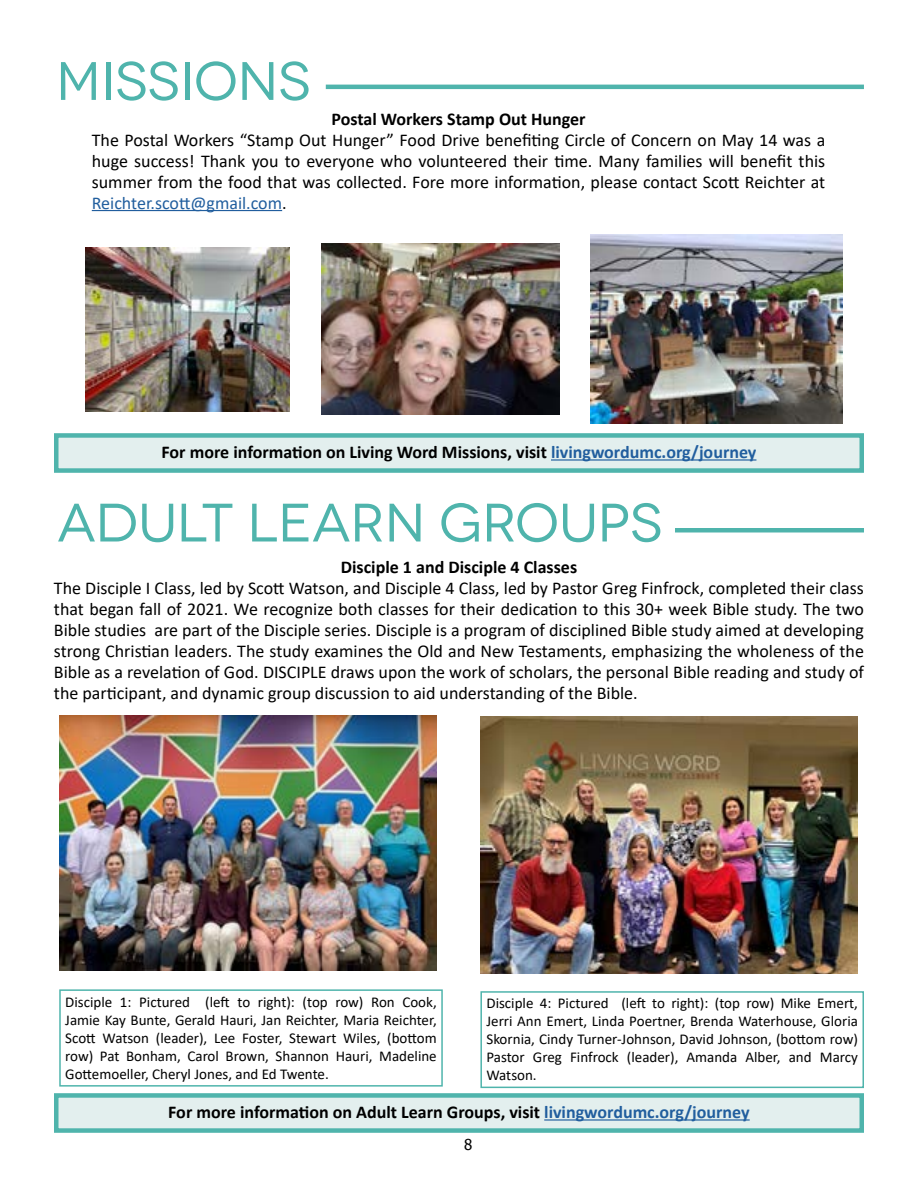
<style>
.page{position:relative;width:918px;height:1188px;background:#fff}
.page>*{position:absolute;margin:0;border:0;box-sizing:border-box;transform-origin:0 0}
.t1{font:54px "Novecentowide";color:#4fb4ac}
.t2{font:18px/21px "Calibri";color:#000;text-align:justify}
.t3{font:700 18px "Calibri";color:#000}
.t4{font:15px/18px "Calibri";color:#000;text-align:justify}
.t5{font:15px "Tahoma";color:#000}
.s1{color:#215e9e}
</style>
<div class="page">
<hr style="left:326px;top:85px;width:538px;height:4px;background:#4fb4ac">
<hr style="left:92px;top:210px;width:190px;height:1px;background:#215e9e">
<div style="left:56px;top:435px;width:806px;height:36px;background:#e3efee"></div>
<hr style="left:551px;top:459px;width:205px;height:2px;background:#215e9e">
<div style="left:54px;top:433px;width:810px;height:40px;border:4px solid #4fb4ac"></div>
<img style="left:86px;top:247px;width:204px;height:165px">
<img style="left:322px;top:244px;width:237px;height:171px">
<img style="left:591px;top:235px;width:252px;height:189px">
<hr style="left:675px;top:528px;width:189px;height:4px;background:#4fb4ac">
<img style="left:60px;top:715px;width:377px;height:256px">
<img style="left:481px;top:716px;width:377px;height:258px">
<div style="left:56px;top:1095px;width:806px;height:36px;background:#e3efee"></div>
<hr style="left:544px;top:1119px;width:206px;height:2px;background:#215e9e">
<div style="left:54px;top:1093px;width:810px;height:40px;border:4px solid #4fb4ac"></div>
<div style="left:59px;top:989px;width:384px;height:98px;border:2px solid #4fb4ac"></div>
<div style="left:480px;top:991px;width:384px;height:97px;border:2px solid #4fb4ac"></div>
<h1 class="t1" style="left:56px;top:49px;width:256px">MISSIONS</h1>
<p class="t3" style="left:331px;top:106px;width:256px">Postal Workers Stamp Out Hunger</p>
<p class="t2" style="left:92px;top:129px;width:735px">The Postal Workers “Stamp Out Hunger” Food Drive benefiting Circle of Concern on May 14 was a huge success! Thank you to everyone who volunteered their time. Many families will benefit this summer from the food that was collected. Fore more information, please contact Scott Reichter at <span class="s1">Reichter.scott@gmail.com</span>.</p>
<p class="t3" style="left:162px;top:439px;width:596px">For more information on Living Word Missions, visit <span class="s1">livingwordumc.org/journey</span></p>
<h1 class="t1" style="left:57px;top:491px;width:607px">ADULT LEARN GROUPS</h1>
<p class="t3" style="left:341px;top:554px;width:238px">Disciple 1 and Disciple 4 Classes</p>
<p class="t2" style="left:54px;top:577px;width:811px">The Disciple I Class, led by Scott Watson, and Disciple 4 Class, led by Pastor Greg Finfrock, completed their class that began fall of 2021. We recognize both classes for their dedication to this 30+ week Bible study. The two Bible studies are part of the Disciple series. Disciple is a program of disciplined Bible study aimed at developing strong Christian leaders. The study examines the Old and New Testaments, emphasizing the wholeness of the Bible as a revelation of God. DISCIPLE draws upon the work of scholars, the personal Bible reading and study of the participant, and dynamic group discussion to aid understanding of the Bible.</p>
<p class="t4" style="left:65px;top:992px;width:373px">Disciple 1: Pictured (left to right): (top row) Ron Cook, Jamie Kay Bunte, Gerald Hauri, Jan Reichter, Maria Reichter, Scott Watson (leader), Lee Foster, Stewart Wiles, (bottom row) Pat Bonham, Carol Brown, Shannon Hauri, Madeline Gottemoeller, Cheryl Jones, and Ed Twente.</p>
<p class="t4" style="left:486px;top:994px;width:373px">Disciple 4: Pictured (left to right): (top row) Mike Emert, Jerri Ann Emert, Linda Poertner, Brenda Waterhouse, Gloria Skornia, Cindy Turner-Johnson, David Johnson, (bottom row)<br>Pastor Greg Finfrock (leader), Amanda Alber, and Marcy Watson.</p>
<p class="t3" style="left:168px;top:1099px;width:583px">For more information on Adult Learn Groups, visit <span class="s1">livingwordumc.org/journey</span></p>
<p class="t5" style="left:464px;top:1134px;width:10px">8</p>
</div>
